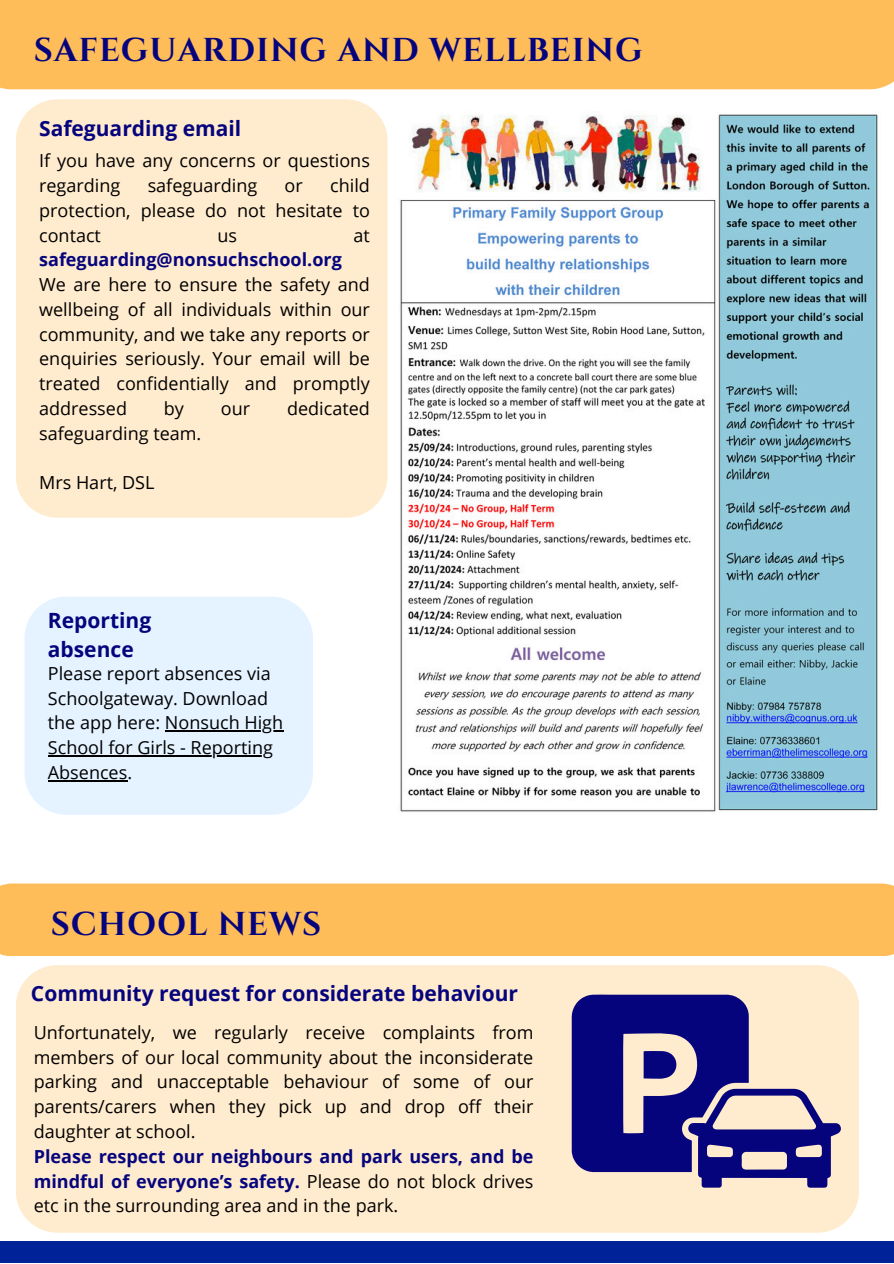
<style>
.page{position:relative;width:894px;height:1264px;background:#fff}
.page>*{position:absolute;margin:0;border:0;box-sizing:border-box;transform-origin:0 0}
.t1{font:700 33px "Cinzel";letter-spacing:.03em;color:#06047d}
.t2{font:700 21px/29.2px "Open Sans";color:#06047d}
.t3{font:18px/24.8px "Open Sans";color:#000}
.t4{font:700 18px/24.8px "Open Sans";color:#06047d;text-align:justify}
.s1{font-weight:400;color:#000}
</style>
<div class="page">
<div style="left:0;top:1241px;width:893px;height:22px;background:#029"></div>
<div style="left:0;top:0;width:893px;height:89px;background:#ffbd59"></div>
<div style="left:25px;top:596px;width:288px;height:218px;background:#e4f3ff"></div>
<div style="left:16px;top:99px;width:371px;height:418px;background:#ffebcd"></div>
<img style="left:400px;top:114px;width:478px;height:698px">
<div style="left:0;top:883px;width:893px;height:73px;background:#ffbd59"></div>
<div style="left:16px;top:965px;width:842px;height:267px;background:#ffebcd"></div>
<svg style="left:571px;top:994px;width:269px;height:193px;background:#72689f"></svg>
<hr style="left:165px;top:730px;width:118px;height:1px;background:#000">
<hr style="left:48px;top:755px;width:225px;height:1px;background:#000">
<hr style="left:48px;top:780px;width:79px;height:1px;background:#000">
<h2 class="t1" style="left:34px;top:29px;width:610px">SAFEGUARDING AND WELLBEING</h2>
<p class="t2" style="left:39px;top:113px;width:203px">Safeguarding email</p>
<p class="t3" style="left:39px;top:148px;width:332px">If you have any concerns or questions regarding</p>
<p class="t3" style="left:148px;top:173px;width:111px">safeguarding</p>
<p class="t3" style="left:284px;top:173px;width:20px">or</p>
<p class="t3" style="left:39px;top:173px;width:332px;text-align:justify;text-indent:291px">child protection, please do not hesitate to contact</p>
<p class="t3" style="left:217px;top:222px;width:21px">us</p>
<p class="t3" style="left:353px;top:222px;width:18px">at</p>
<p class="t4" style="left:39px;top:247px;width:304px">safeguarding@nonsuchschool.org</p>
<h1 class="t3" style="left:39px;top:272px;width:332px;text-align:justify">We are here to ensure the safety and wellbeing of all individuals within our community, and we take any reports or enquiries seriously. Your email will be treated confidentially and promptly addressed</h1>
<h1 class="t3" style="left:164px;top:395px;width:22px">by</h1>
<h1 class="t3" style="left:221px;top:395px;width:31px">our</h1>
<h1 class="t3" style="left:287px;top:395px;width:84px">dedicated</h1>
<h1 class="t3" style="left:39px;top:420px;width:164px">safeguarding team.</h1>
<h2 class="t3" style="left:39px;top:470px;width:117px">Mrs Hart, DSL</h2>
<h2 class="t2" style="left:48px;top:605px;width:105px">Reporting absence</h2>
<p class="t3" style="left:48px;top:660px;width:237px">Please report absences via<br>Schoolgateway. Download the app here: Nonsuch High</p>
<p class="t3" style="left:48px;top:734px;width:226px">School for Girls - Reporting<br>Absences.</p>
<p class="t1" style="left:51px;top:902px;width:272px">SCHOOL NEWS</p>
<p class="t2" style="left:31px;top:978px;width:488px">Community request for considerate behaviour</p>
<p class="t3" style="left:34px;top:1019px;width:501px;text-align:justify">Unfortunately, we regularly receive complaints from members of our local community about the inconsiderate parking and unacceptable behaviour of some of our parents/carers when they pick up and drop off their daughter at school.</p>
<p class="t4" style="left:34px;top:1143px;width:501px">Please respect our neighbours and park users, and be mindful of everyone’s safety. <span class="s1">Please do not block drives etc in the surrounding area and in the park.</span></p>
</div>
